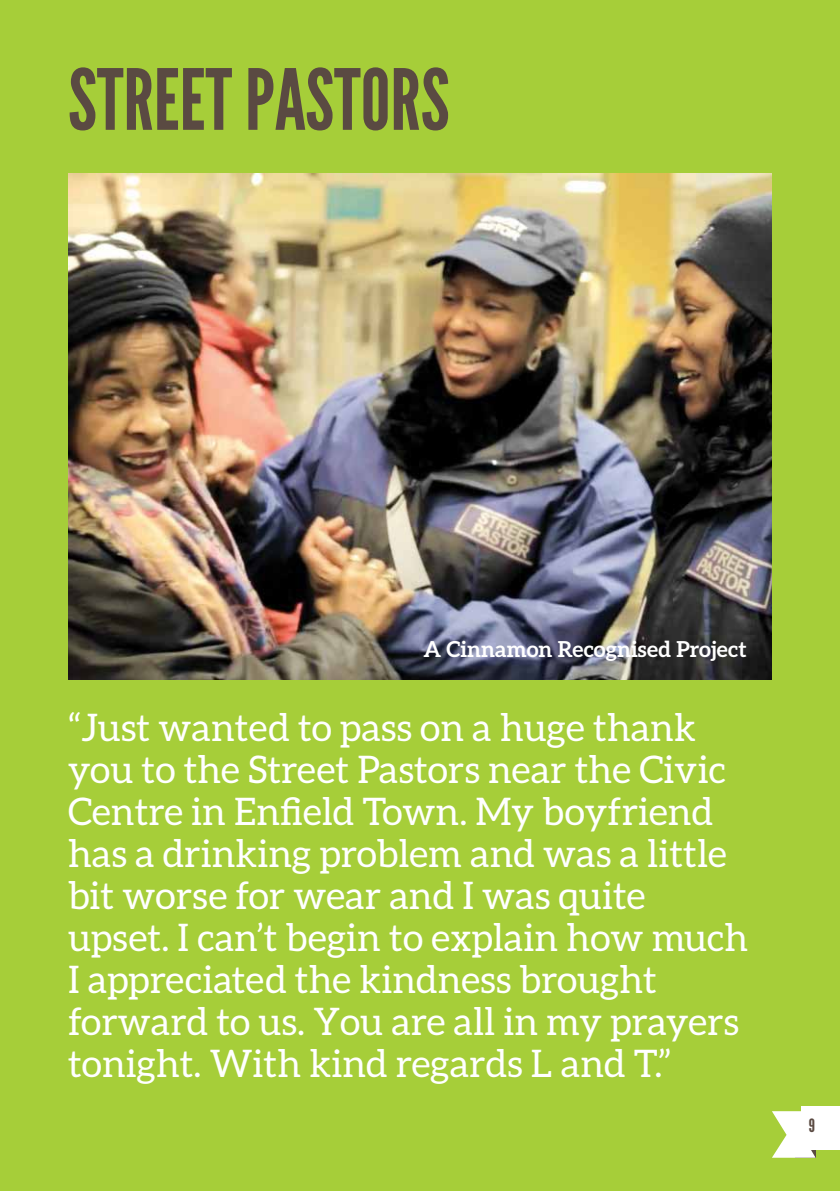
<style>
.page{position:relative;width:840px;height:1191px;background:#fff}
.page>*{position:absolute;margin:0;border:0;box-sizing:border-box;transform-origin:0 0}
.t1{font:84px "League Gothic";color:#5a4a42}
.t2{font:38px/42px "Aleo";color:#fff}
.t3{font:700 22px "Aleo";color:#fff}
.t4{font:18.2px "League Gothic";color:#5a4a42}
</style>
<div class="page">
<div style="left:0;top:0;width:839px;height:1191px;background:#a6ce39"></div>
<img style="left:68px;top:173px;width:703px;height:506px">
<svg style="left:772px;top:1111px;width:43px;height:46px"></svg>
<div style="left:800px;top:1106px;width:39px;height:43px;background:#fff"></div>
<h1 class="t1" style="left:68px;top:50px;width:383px">STREET PASTORS</h1>
<p class="t3" style="left:423px;top:636px;width:324px">A Cinnamon Recognised Project</p>
<p class="t2" style="left:68px;top:706px;width:681px">“Just wanted to pass on a huge thank you to the Street Pastors near the Civic Centre in Enfield Town. My boyfriend has a drinking problem and was a little bit worse for wear and I was quite upset. I can’t begin to explain how much I appreciated the kindness brought forward to us. You are all in my prayers tonight. With kind regards L and T.”</p>
<p class="t4" style="left:808px;top:1115px;width:8px">9</p>
</div>
